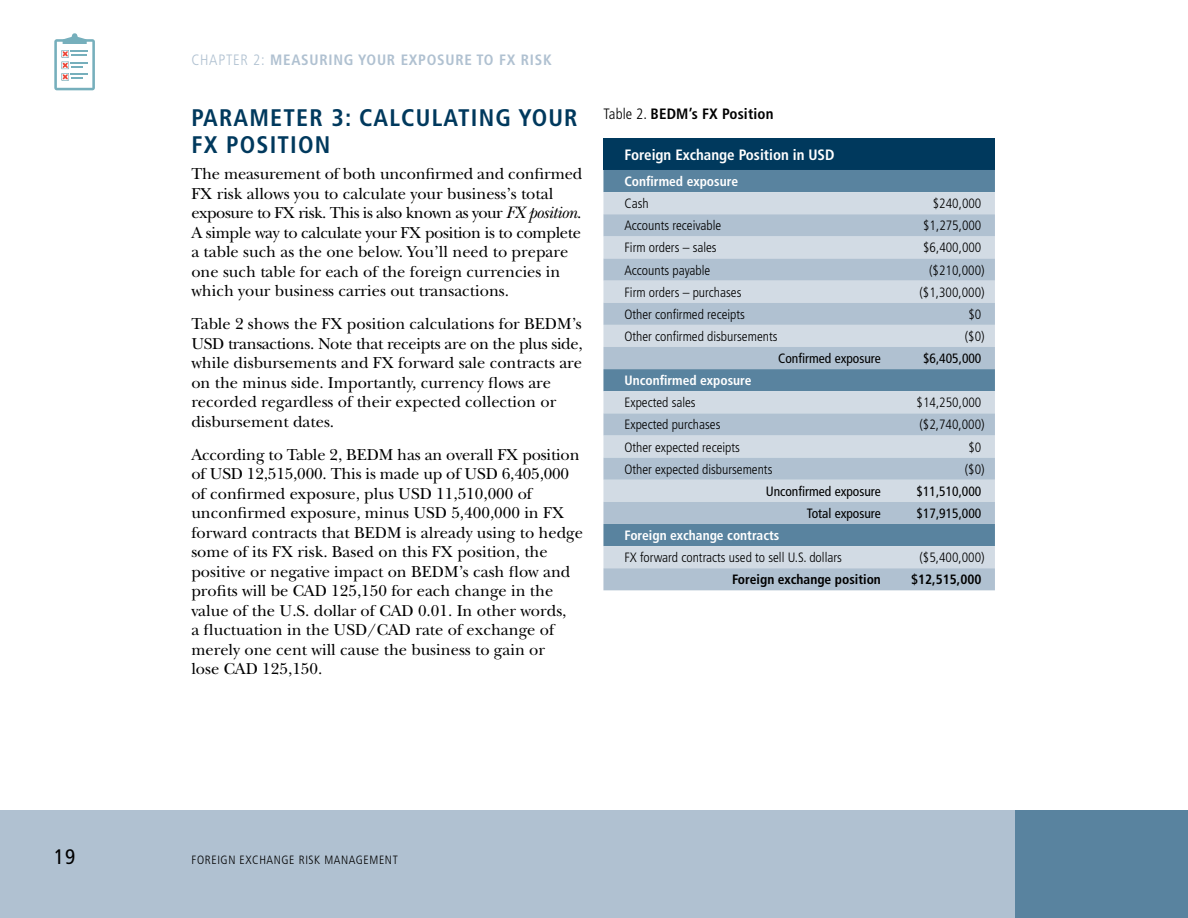
<style>
.page{position:relative;width:1188px;height:918px;background:#fff}
.page>*{position:absolute;margin:0;border:0;box-sizing:border-box;transform-origin:0 0}
.t1{font:700 condensed 24px/27px "Frutiger LT";letter-spacing:.05em;color:#00395d}
.t2{font:condensed 21px "Frutiger LT";color:#000}
.t3{font:16.5px/19.5px "New Baskerville";color:#000}
.t4{font:700 condensed 15px "Frutiger LT";letter-spacing:.05em;color:#b0c1d1}
.t5{font:700 condensed 15px "Frutiger LT";color:#fff}
.t6{font:700 condensed 15px "Frutiger LT";color:#000}
.t7{font:300 condensed 15px "Frutiger LT";color:#000}
.t8{font:300 condensed 15px "Frutiger LT";color:#b0c1d1}
.t9{font:300 condensed 13.5px "Frutiger LT";color:#000}
.t10{font:condensed 13.5px "Frutiger LT";color:#000}
.t11{font:700 condensed 13.5px "Frutiger LT";color:#fff}
.t12{font:700 condensed 13.5px "Frutiger LT";color:#000}
.t13{font:300 condensed 12px "Frutiger LT";letter-spacing:.05em;color:#000}
.s1{font-weight:300}
.s2{font-style:italic;font-size:17.25px}
.s3{font-weight:700}
</style>
<div class="page">
<div style="left:0;top:810px;width:1188px;height:108px;background:#b0c1d1"></div>
<div style="left:1016px;top:810px;width:172px;height:108px;background:#59839f"></div>
<svg style="left:54px;top:33px;width:41px;height:57px"></svg>
<div style="left:603px;top:139px;width:392px;height:31px;background:#00395d"></div>
<div style="left:603px;top:170px;width:392px;height:22px;background:#59839f"></div>
<div style="left:603px;top:192px;width:392px;height:22px;background:#d2dbe4"></div>
<svg style="left:603px;top:214px;width:392px;height:376px;background:#b4c4d3"></svg>
<p class="t8" style="left:191px;top:52px;width:43px">Chapter</p>
<p class="t4" style="left:253px;top:51px;width:300px"><span class="s1">2:</span> Measuring Your Exposure to FX Risk</p>
<h1 class="t1" style="left:191px;top:104px;width:388px">Parameter 3: Calculating your<br>FX position</h1>
<p class="t3" style="left:191px;top:164px;width:393px">The measurement of both unconfirmed and confirmed FX risk allows you to calculate your business’s total exposure to FX risk. This is also known as your <span class="s2">FX position</span>.<br>A simple way to calculate your FX position is to complete a table such as the one below. You’ll need to prepare one such table for each of the foreign currencies in which your business carries out transactions.</p>
<p class="t3" style="left:191px;top:314px;width:393px">Table 2 shows the FX position calculations for BEDM’s USD transactions. Note that receipts are on the plus side, while disbursements and FX forward sale contracts are on the minus side. Importantly, currency flows are recorded regardless of their expected collection or disbursement dates.</p>
<p class="t3" style="left:191px;top:445px;width:393px">According to Table 2, BEDM has an overall FX position of USD 12,515,000. This is made up of USD 6,405,000 of confirmed exposure, plus USD 11,510,000 of unconfirmed exposure, minus USD 5,400,000 in FX forward contracts that BEDM is already using to hedge some of its FX risk. Based on this FX position, the positive or negative impact on BEDM’s cash flow and profits will be CAD 125,150 for each change in the value of the U.S. dollar of CAD 0.01. In other words,<br>a fluctuation in the USD/CAD rate of exchange of merely one cent will cause the business to gain or<br>lose CAD 125,150.</p>
<p class="t7" style="left:603px;top:106px;width:58px">Table 2. <span class="s3">BEDM</span></p>
<p class="t6" style="left:689px;top:105px;width:86px">’s FX Position</p>
<p class="t5" style="left:624px;top:146px;width:202px">Foreign Exchange Position in USD</p>
<p class="t11" style="left:624px;top:173px;width:115px">Confirmed exposure</p>
<p class="t9" style="left:624px;top:196px;width:26px">Cash</p>
<p class="t9" style="left:933px;top:196px;width:50px">$240,000</p>
<p class="t9" style="left:624px;top:218px;width:98px">Accounts receivable</p>
<p class="t9" style="left:923px;top:218px;width:60px">$1,275,000</p>
<p class="t9" style="left:624px;top:240px;width:94px">Firm orders – sales</p>
<p class="t9" style="left:923px;top:240px;width:60px">$6,400,000</p>
<p class="t9" style="left:624px;top:262px;width:87px">Accounts payable</p>
<p class="t9" style="left:929px;top:262px;width:57px">($210,000)</p>
<p class="t9" style="left:624px;top:284px;width:119px">Firm orders – purchases</p>
<p class="t9" style="left:919px;top:284px;width:67px">($1,300,000)</p>
<p class="t9" style="left:624px;top:307px;width:122px">Other confirmed receipts</p>
<p class="t9" style="left:968px;top:307px;width:14px">$0</p>
<p class="t9" style="left:624px;top:329px;width:155px">Other confirmed disbursements</p>
<p class="t9" style="left:965px;top:329px;width:21px">($0)</p>
<p class="t10" style="left:778px;top:351px;width:104px">Confirmed exposure</p>
<p class="t10" style="left:923px;top:351px;width:60px">$6,405,000</p>
<p class="t11" style="left:624px;top:373px;width:129px">Unconfirmed exposure</p>
<p class="t9" style="left:624px;top:395px;width:73px">Expected sales</p>
<p class="t9" style="left:917px;top:395px;width:66px">$14,250,000</p>
<p class="t9" style="left:624px;top:417px;width:97px">Expected purchases</p>
<p class="t9" style="left:919px;top:417px;width:67px">($2,740,000)</p>
<p class="t9" style="left:624px;top:439px;width:117px">Other expected receipts</p>
<p class="t9" style="left:968px;top:439px;width:14px">$0</p>
<p class="t9" style="left:624px;top:461px;width:150px">Other expected disbursements</p>
<p class="t9" style="left:965px;top:461px;width:21px">($0)</p>
<p class="t10" style="left:766px;top:483px;width:117px">Unconfirmed exposure</p>
<p class="t10" style="left:917px;top:483px;width:66px">$11,510,000</p>
<p class="t10" style="left:807px;top:505px;width:76px">Total exposure</p>
<p class="t10" style="left:917px;top:505px;width:66px">$17,915,000</p>
<p class="t11" style="left:624px;top:527px;width:156px">Foreign exchange contracts</p>
<p class="t9" style="left:624px;top:550px;width:219px">FX forward contracts used to sell U.S. dollars</p>
<p class="t9" style="left:919px;top:550px;width:67px">($5,400,000)</p>
<p class="t12" style="left:732px;top:572px;width:150px">Foreign exchange position</p>
<p class="t12" style="left:911px;top:572px;width:72px">$12,515,000</p>
<p class="t2" style="left:54px;top:844px;width:23px">19</p>
<p class="t13" style="left:192px;top:853px;width:208px">FOREIGN EXCHANGE RISK MANAGEMENT</p>
</div>
